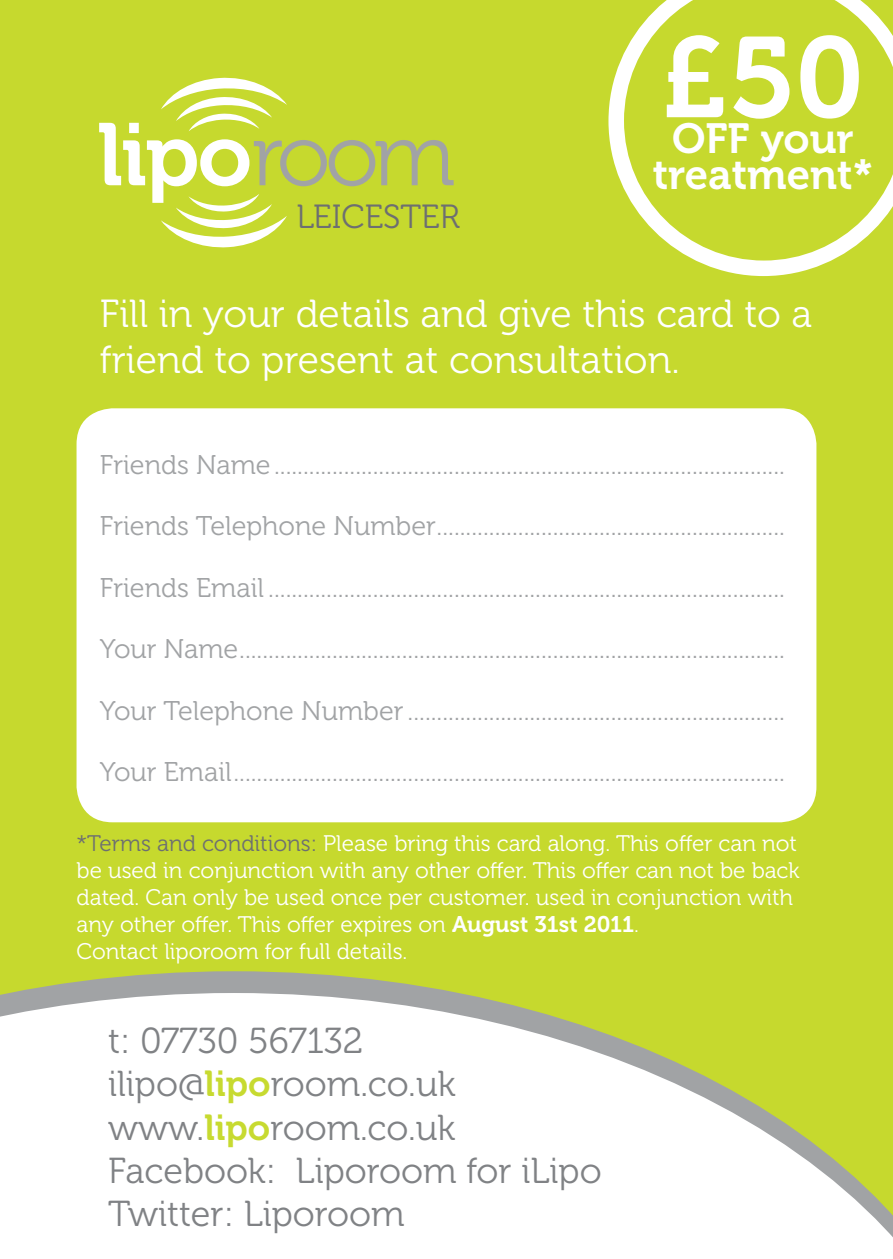
<style>
.page{position:relative;width:893px;height:1259px;background:#c6d92e}
.page>*{position:absolute;margin:0;border:0;box-sizing:border-box;transform-origin:0 0}
.t1{font:113.7px "Museo 700";color:#fff}
.t2{font:87.9px "Museo 700";color:#fff}
.t3{font:42px/36px "Museo 700";color:#fff;text-align:center}
.t4{font:39px/46.8px "Museo 300";color:#fff}
.t5{font:36px/43.2px "Museo 300";color:#808285}
.t6{font:33.3px "Museo 300";color:#6d6f71}
.t7{font:27px "Museo 300";color:#a1a3a5}
.t8{font:22.5px/27px "Museo 300";color:#fff}
.s1{font-family:"Museo 300";color:#a1a3a5}
.s2{color:#6d6f71}
.s3{font-family:"Museo 700"}
.s4{font-family:"Museo 700";color:#c7da30}
</style>
<div class="page">
<svg style="left:10px;top:971px;width:448px;height:22px;fill:#a1a3a5"></svg>
<svg style="left:0;top:993px;width:893px;height:266px;background:#f1f4da"></svg>
<svg style="left:161px;top:77px;width:126px;height:54px"></svg>
<svg style="left:161px;top:194px;width:126px;height:54px"></svg>
<div style="left:77px;top:408px;width:739px;height:414px;background:#fff;border-radius:36px"></div>
<svg style="left:608px;top:53px;width:224px;height:223px"></svg>
<svg style="left:624px;top:0;width:269px;height:260px"></svg>
<h2 class="t2" style="left:98px;top:106px;width:359px">lipo<span class="s1">room</span></h2>
<p class="t6" style="left:296px;top:198px;width:165px">Leicester</p>
<h1 class="t1" style="left:661px;top:15px;width:204px">£50</h1>
<h3 class="t3" style="left:653px;top:121px;width:222px">OFF your treatment*</h3>
<h3 class="t4" style="left:100px;top:291px;width:714px">Fill in your details and give this card to a friend to present at consultation.</h3>
<p class="t7" style="left:100px;top:450px;width:686px">Friends Name........................................................................................</p>
<p class="t7" style="left:100px;top:511px;width:686px">Friends Telephone Number............................................................</p>
<p class="t7" style="left:100px;top:573px;width:686px">Friends Email .........................................................................................</p>
<p class="t7" style="left:100px;top:634px;width:686px">Your Name..............................................................................................</p>
<p class="t7" style="left:100px;top:696px;width:686px">Your Telephone Number.................................................................</p>
<p class="t7" style="left:100px;top:757px;width:686px">Your Email...............................................................................................</p>
<p class="t8" style="left:77px;top:829px;width:725px"><span class="s2">*Terms and conditions:</span> Please bring this card along. This offer can not be used in conjunction with any other offer. This offer can not be back dated. Can only be used once per customer. used in conjunction with any other offer. This offer expires on <span class="s3">August 31st 2011</span>.<br>Contact liporoom for full details.</p>
<h3 class="t5" style="left:108px;top:1020px;width:495px">t: 07730 567132 ilipo@<span class="s4">lipo</span>room.co.uk www.<span class="s4">lipo</span>room.co.uk<br>Facebook: Liporoom for iLipo<br>Twitter: Liporoom</h3>
</div>
